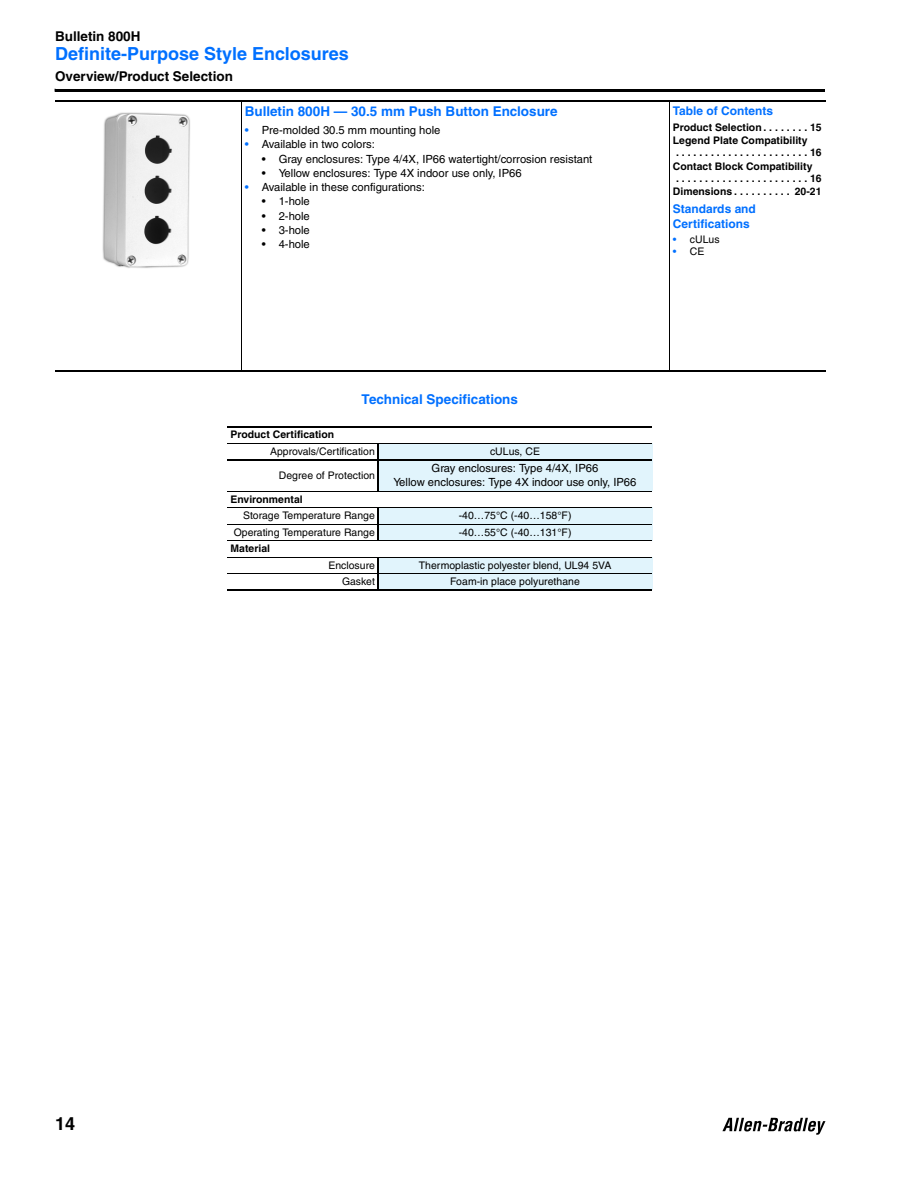
<style>
.page{position:relative;width:918px;height:1188px;background:#fff}
.page>*{position:absolute;margin:0;border:0;box-sizing:border-box;transform-origin:0 0}
.t1{font:700 18px "Helvetica";color:#0070ff}
.t2{font:700 18px "Helvetica";color:#000}
.t3{font:700 13.5px "Helvetica";color:#0070ff}
.t4{font:700 13.5px "Helvetica";color:#000}
.t5{font:700 12px/15px "Helvetica";color:#0070ff}
.t6{font:11.25px/14.2px "Helvetica";letter-spacing:-.005em;color:#000;text-align:center}
.t7{font:10.5px/16.5px "Helvetica";letter-spacing:.005em;color:#000}
.t8{font:700 10.5px/13.5px "Helvetica";color:#000}
.s1{color:#0070ff}
.s2{font-weight:700}
</style>
<div class="page">
<svg style="left:722px;top:1118px;width:103px;height:17px"></svg>
<hr style="left:55px;top:89px;width:770px;height:3px;background:#000">
<div style="left:378px;top:443px;width:274px;height:17px;background:#e1f4fc"></div>
<div style="left:378px;top:460px;width:274px;height:31px;background:#e1f4fc"></div>
<div style="left:378px;top:508px;width:274px;height:16px;background:#e1f4fc"></div>
<div style="left:378px;top:524px;width:274px;height:17px;background:#e1f4fc"></div>
<div style="left:378px;top:557px;width:274px;height:17px;background:#e1f4fc"></div>
<div style="left:378px;top:574px;width:274px;height:16px;background:#e1f4fc"></div>
<hr style="left:242px;top:101px;width:1px;height:271px;background:#000">
<hr style="left:670px;top:101px;width:1px;height:271px;background:#000">
<hr style="left:55px;top:101px;width:771px;height:1px;background:#000">
<hr style="left:55px;top:371px;width:771px;height:1px;background:#000">
<hr style="left:377px;top:443px;width:2px;height:48px;background:#000">
<hr style="left:377px;top:508px;width:2px;height:33px;background:#000">
<hr style="left:377px;top:557px;width:2px;height:34px;background:#000">
<hr style="left:228px;top:426px;width:424px;height:1px;background:#000">
<hr style="left:228px;top:443px;width:424px;height:1px;background:#000">
<hr style="left:228px;top:459px;width:424px;height:1px;background:#000">
<hr style="left:228px;top:491px;width:424px;height:1px;background:#000">
<hr style="left:228px;top:508px;width:424px;height:1px;background:#000">
<hr style="left:228px;top:524px;width:424px;height:1px;background:#000">
<hr style="left:228px;top:541px;width:424px;height:1px;background:#000">
<hr style="left:228px;top:557px;width:424px;height:1px;background:#000">
<hr style="left:228px;top:574px;width:424px;height:1px;background:#000">
<hr style="left:228px;top:590px;width:424px;height:1px;background:#000">
<img style="left:102px;top:112px;width:88px;height:156px">
<p class="t4" style="left:55px;top:31px;width:87px">Bulletin 800H</p>
<p class="t1" style="left:55px;top:47px;width:295px">Definite-Purpose Style Enclosures</p>
<p class="t4" style="left:55px;top:71px;width:179px">Overview/Product Selection</p>
<p class="t3" style="left:245px;top:106px;width:314px">Bulletin 800H — 30.5 mm Push Button Enclosure</p>
<p class="t6" style="left:245px;top:124px;width:197px"><span class="s1">•</span> Pre-molded 30.5 mm mounting hole</p>
<p class="t6" style="left:245px;top:138px;width:132px"><span class="s1">•</span> Available in two colors:</p>
<p class="t6" style="left:262px;top:153px;width:332px">• Gray enclosures: Type 4/4X, IP66 watertight/corrosion resistant</p>
<p class="t6" style="left:262px;top:167px;width:262px">• Yellow enclosures: Type 4X indoor use only, IP66</p>
<p class="t6" style="left:245px;top:181px;width:182px"><span class="s1">•</span> Available in these configurations:</p>
<p class="t6" style="left:262px;top:195px;width:50px">• 1-hole</p>
<p class="t6" style="left:262px;top:210px;width:50px">• 2-hole</p>
<p class="t6" style="left:262px;top:224px;width:50px">• 3-hole</p>
<p class="t6" style="left:262px;top:238px;width:50px">• 4-hole</p>
<p class="t5" style="left:673px;top:105px;width:102px">Table of Contents</p>
<p class="t8" style="left:673px;top:121px;width:150px">Product Selection . . . . . . . . 15<br>Legend Plate Compatibility</p>
<p class="t8" style="left:673px;top:147px;width:150px;text-indent:3px">. . . . . . . . . . . . . . . . . . . . . . . 16<br>Contact Block Compatibility</p>
<p class="t8" style="left:673px;top:172px;width:150px;text-align:center">. . . . . . . . . . . . . . . . . . . . . . . 16<br>Dimensions . . . . . . . . . . 20-21</p>
<p class="t5" style="left:673px;top:202px;width:85px">Standards and<br>Certifications</p>
<p class="t7" style="left:673px;top:232px;width:48px"><span class="s1">•</span> cULus</p>
<p class="t7" style="left:673px;top:244px;width:33px"><span class="s1">•</span> CE</p>
<p class="t3" style="left:362px;top:394px;width:158px">Technical Specifications</p>
<p class="t7" style="left:270px;top:427px;width:106px;text-indent:-40px"><span class="s2">Product Certification<br></span>Approvals/Certification</p>
<p class="t7" style="left:490px;top:444px;width:51px">cULus, CE</p>
<p class="t7" style="left:279px;top:468px;width:98px">Degree of Protection</p>
<p class="t6" style="left:393px;top:462px;width:245px">Gray enclosures: Type 4/4X, IP66<br>Yellow enclosures: Type 4X indoor use only, IP66</p>
<p class="t7" style="left:243px;top:492px;width:133px;text-indent:-12px"><span class="s2">Environmental<br></span>Storage Temperature Range</p>
<p class="t7" style="left:459px;top:508px;width:114px">-40…75°C (-40…158°F)</p>
<p class="t7" style="left:234px;top:525px;width:143px">Operating Temperature Range</p>
<p class="t7" style="left:459px;top:525px;width:114px">-40…55°C (-40…131°F)</p>
<p class="t8" style="left:231px;top:543px;width:41px">Material</p>
<p class="t7" style="left:328px;top:558px;width:48px">Enclosure</p>
<p class="t7" style="left:419px;top:558px;width:194px">Thermoplastic polyester blend, UL94 5VA</p>
<p class="t7" style="left:342px;top:574px;width:34px">Gasket</p>
<p class="t7" style="left:450px;top:574px;width:131px">Foam-in place polyurethane</p>
<p class="t2" style="left:55px;top:1117px;width:21px">14</p>
</div>
